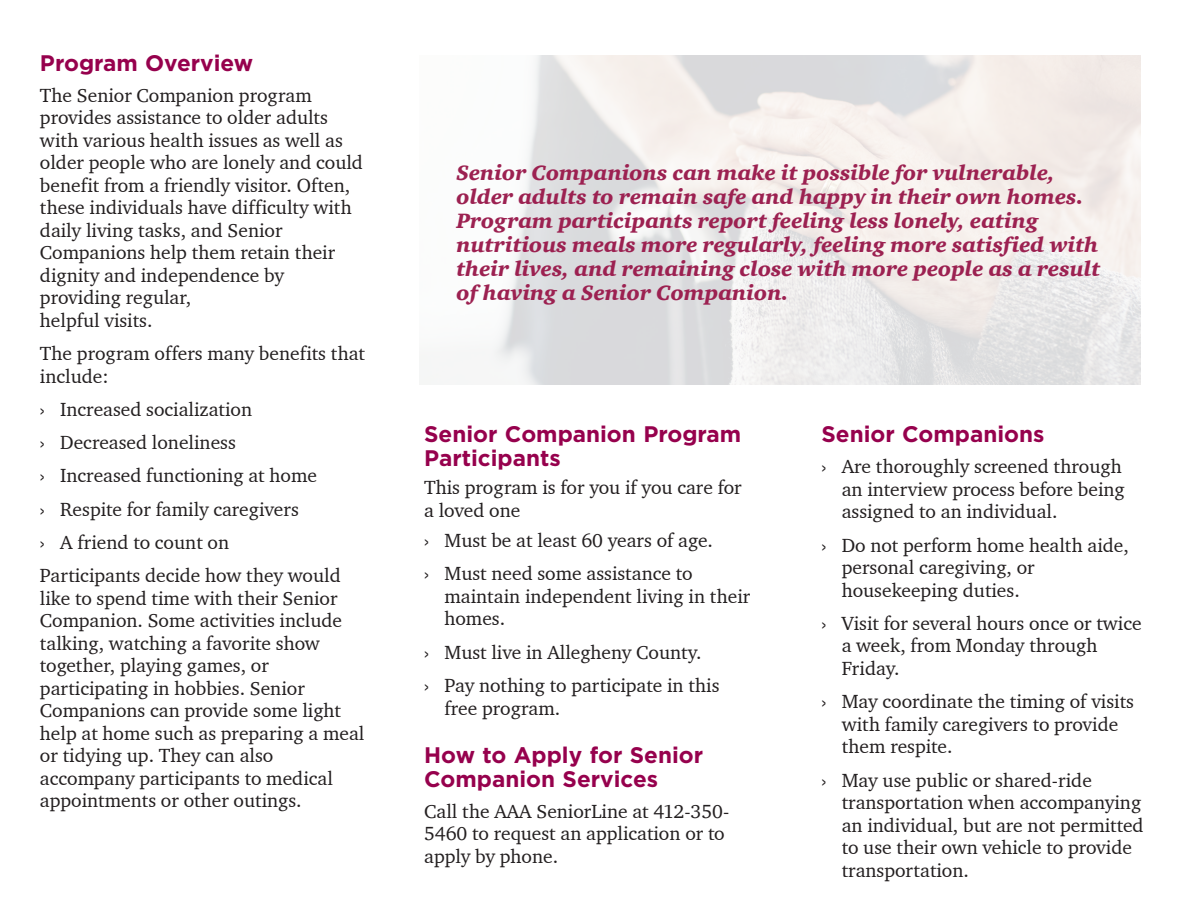
<style>
.page{position:relative;width:1188px;height:918px;background:#fff}
.page>*{position:absolute;margin:0;border:0;box-sizing:border-box;transform-origin:0 0}
.Heads{font:700 22.5px/24px "Gotham";color:#96014d}
.Text{font:21.3px/24px "Charter ITC Blac Ital";color:#9c2151}
.bullets{font:19.5px/22.5px "Charter ITC";color:#231f20}
</style>
<div class="page">
<img style="left:493px;top:56px;width:648px;height:329px">
<p class="Heads" style="left:40px;top:51px;width:215px">Program Overview</p>
<p class="bullets" style="left:40px;top:84px;width:324px">The Senior Companion program provides assistance to older adults with various health issues as well as older people who are lonely and could benefit from a friendly visitor. Often, these individuals have difficulty with daily living tasks, and Senior<br>Companions help them retain their dignity and independence by providing regular,<br>helpful visits.</p>
<p class="bullets" style="left:40px;top:342px;width:327px">The program offers many benefits that include:</p>
<p class="bullets" style="left:40px;top:398px;width:214px">› Increased socialization</p>
<p class="bullets" style="left:40px;top:431px;width:197px">› Decreased loneliness</p>
<p class="bullets" style="left:40px;top:464px;width:279px">› Increased functioning at home</p>
<p class="bullets" style="left:40px;top:498px;width:260px">› Respite for family caregivers</p>
<p class="bullets" style="left:40px;top:531px;width:191px">› A friend to count on</p>
<p class="bullets" style="left:40px;top:564px;width:326px">Participants decide how they would like to spend time with their Senior Companion. Some activities include talking, watching a favorite show together, playing games, or participating in hobbies. Senior Companions can provide some light help at home such as preparing a meal or tidying up. They can also accompany participants to medical appointments or other outings.</p>
<p class="Text" style="left:457px;top:161px;width:645px">Senior Companions can make it possible for vulnerable, older adults to remain safe and happy in their own homes.<br>Program participants report feeling less lonely, eating nutritious meals more regularly, feeling more satisfied with their lives, and remaining close with more people as a result of having a Senior Companion.</p>
<p class="Heads" style="left:424px;top:422px;width:318px">Senior Companion Program<br>Participants</p>
<p class="bullets" style="left:424px;top:476px;width:319px">This program is for you if you care for a loved one</p>
<p class="bullets" style="left:424px;top:529px;width:290px">› Must be at least 60 years of age.</p>
<p class="bullets" style="left:444px;top:562px;width:307px;text-indent:-20px">› Must need some assistance to maintain independent living in their homes.</p>
<p class="bullets" style="left:424px;top:641px;width:279px">› Must live in Allegheny County.</p>
<p class="bullets" style="left:444px;top:674px;width:277px;text-indent:-20px">› Pay nothing to participate in this free program.</p>
<p class="Heads" style="left:424px;top:743px;width:280px">How to Apply for Senior<br>Companion Services</p>
<p class="bullets" style="left:424px;top:800px;width:307px">Call the AAA SeniorLine at 412-350-<br>5460 to request an application or to apply by phone.</p>
<p class="Heads" style="left:821px;top:422px;width:225px">Senior Companions</p>
<p class="bullets" style="left:842px;top:455px;width:285px;text-indent:-20px">› Are thoroughly screened through an interview process before being assigned to an individual.</p>
<p class="bullets" style="left:842px;top:533px;width:289px;text-indent:-20px">› Do not perform home health aide, personal caregiving, or housekeeping duties.</p>
<p class="bullets" style="left:842px;top:612px;width:302px;text-indent:-20px">› Visit for several hours once or twice a week, from Monday through<br>Friday.</p>
<p class="bullets" style="left:842px;top:690px;width:294px;text-indent:-20px">› May coordinate the timing of visits with family caregivers to provide them respite.</p>
<p class="bullets" style="left:842px;top:768px;width:303px;text-indent:-20px">› May use public or shared-ride transportation when accompanying an individual, but are not permitted to use their own vehicle to provide transportation.</p>
</div>
